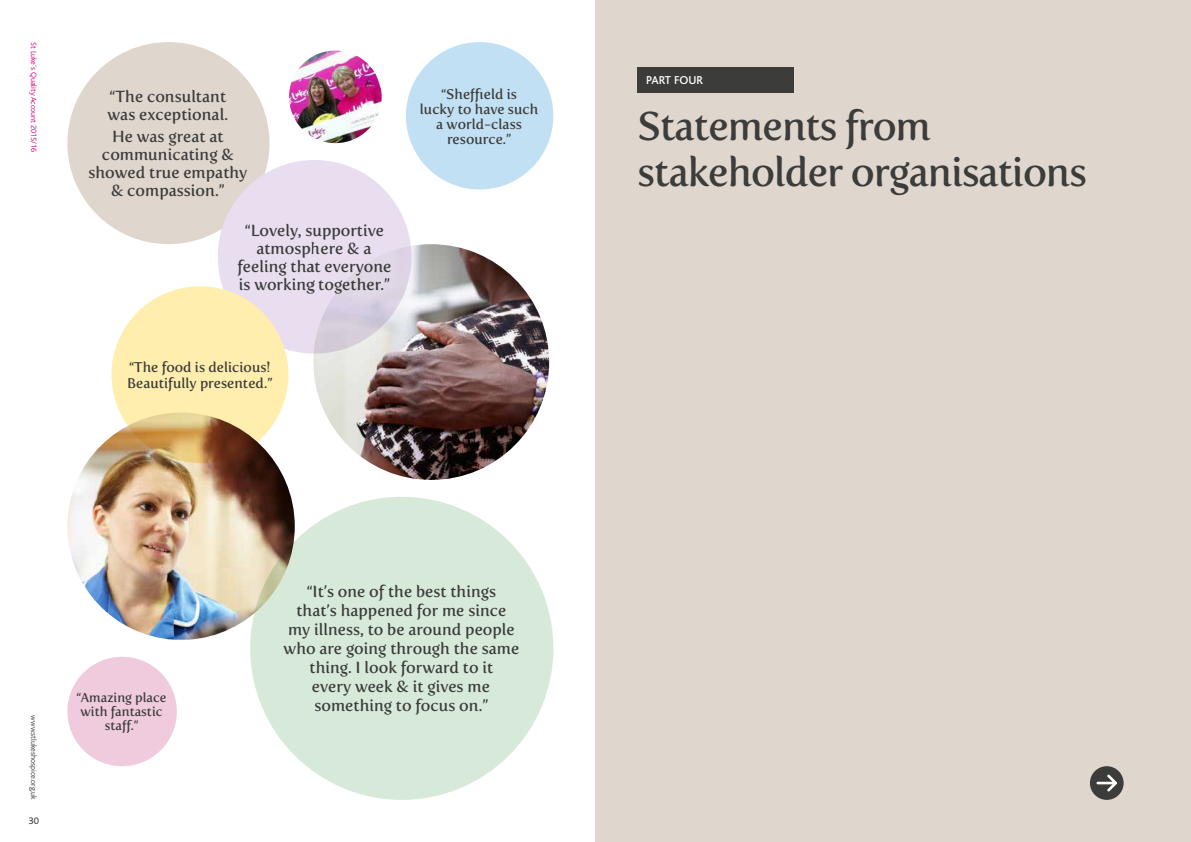
<style>
.page{position:relative;width:1191px;height:842px;background:#fff}
.page>*{position:absolute;margin:0;border:0;box-sizing:border-box;transform-origin:0 0}
.t1{font:40px/46px "Fertigo Pro";letter-spacing:-.025em;color:#3c3c3b}
.t2{font:16px/18px "Fertigo Pro";color:#3c3c3b;text-align:center}
.t3{font:14px/15px "Fertigo Pro";color:#3c3c3b;text-align:center}
.t4{font:13px/14px "Fertigo Pro";color:#3c3c3b;text-align:center}
.t5{font:500 12px "Bliss";color:#fff}
.t6{font:10px "Bliss";color:#3c3c3b}
.t7{font:300 8px "Bliss";color:#d40075}
.t8{font:300 8px "Bliss";color:#3c3c3b}
</style>
<div class="page">
<div style="left:595px;top:0;width:596px;height:842px;background:#dfd6cd"></div>
<div style="left:67px;top:42px;width:202px;height:202px;background:#dfd6cd;border-radius:50%"></div>
<div style="left:250px;top:497px;width:303px;height:303px;background:#d7ead9;border-radius:50%"></div>
<div style="left:406px;top:42px;width:147px;height:148px;background:#c2e0f3;border-radius:50%"></div>
<div style="left:67px;top:657px;width:110px;height:109px;background:#f0cbde;border-radius:50%"></div>
<img style="left:289px;top:51px;width:93px;height:92px;border-radius:46px">
<div style="left:218px;top:160px;width:193px;height:194px;background:#e8deef;border-radius:50%"></div>
<div style="left:111px;top:286px;width:177px;height:177px;background:#ffeeae;border-radius:50%"></div>
<img style="left:313px;top:244px;width:236px;height:236px;border-radius:118px">
<img style="left:67px;top:413px;width:228px;height:227px;border-radius:112px">
<div style="left:637px;top:67px;width:157px;height:26px;background:#3c3c3b"></div>
<div style="left:1090px;top:766px;width:33px;height:34px;background:#3c3c3b;border-radius:50%"></div>
<svg style="left:1096px;top:774px;width:21px;height:18px"></svg>
<p class="t7" style="left:38px;top:42px;width:112px;rotate:90deg">St Luke’s Quality Account 2015/16</p>
<p class="t2" style="left:108px;top:88px;width:122px;text-align:left">“The consultant was exceptional.</p>
<p class="t2" style="left:88px;top:128px;width:160px">He was great at communicating &amp; showed true empathy &amp; compassion.”</p>
<p class="t2" style="left:237px;top:221px;width:155px">“Lovely, supportive atmosphere &amp; a feeling that everyone is working together.”</p>
<p class="t3" style="left:127px;top:359px;width:147px;line-height:16px;text-align:left">“The food is delicious!<br>Beautifully presented.”</p>
<p class="t3" style="left:420px;top:86px;width:120px">“Sheffield is<br>lucky to have such a world-class resource.”</p>
<p class="t8" style="left:38px;top:715px;width:86px;rotate:90deg">www.stlukeshospice.org.uk</p>
<p class="t6" style="left:28px;top:816px;width:12px">30</p>
<p class="t4" style="left:76px;top:691px;width:92px">“Amazing place with fantastic staff.”</p>
<p class="t2" style="left:283px;top:582px;width:237px;line-height:19px">“It’s one of the best things<br>that’s happened for me since my illness, to be around people who are going through the same thing. I look forward to it<br>every week &amp; it gives me something to focus on.”</p>
<p class="t5" style="left:646px;top:74px;width:59px">PART FOUR</p>
<h1 class="t1" style="left:637px;top:104px;width:451px">Statements from stakeholder organisations</h1>
</div>
